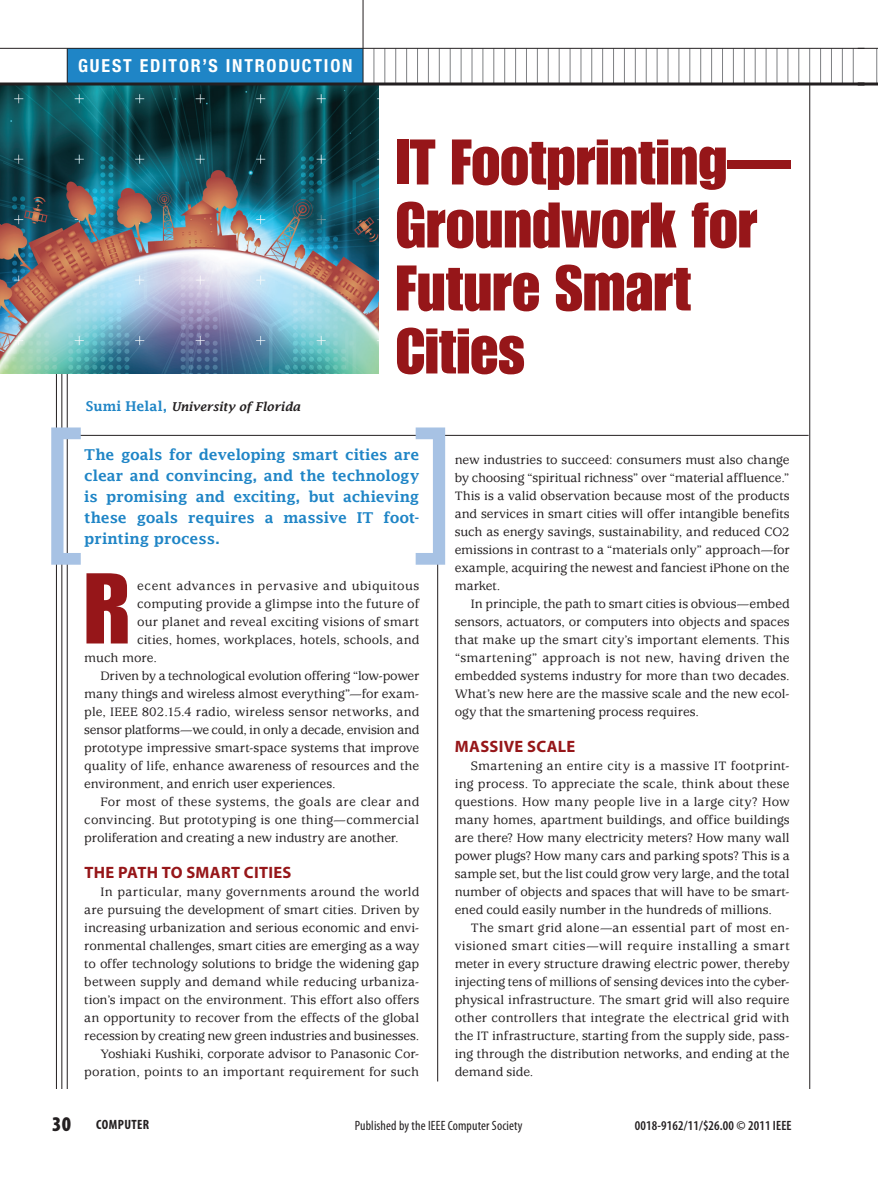
<style>
.page{position:relative;width:878px;height:1188px;background:#fff}
.page>*{position:absolute;margin:0;border:0;box-sizing:border-box;transform-origin:0 0}
.INTRO{font:98.4px "Impact LT Std";color:#961619}
.ARTICLE_TITLE{font:63px/63px "Impact LT Std";letter-spacing:-.005em;color:#961619}
.t1{font:900 condensed 21px "Myriad Pro";color:#231f20}
.SECTION_TITLE{font:700 condensed 18px "Helvetica Neue LT Std";letter-spacing:.1em;color:#fff}
.Heading_1{font:700 16.5px "Myriad Pro";letter-spacing:.015em;color:#961619}
.ABSTRACT{font:600 15px/21px "Lucida Fax";letter-spacing:-.005em;color:#1f85c6;text-align:justify}
.PARAGRAPH{font:500 13.5px/18px "Usherwood Std";color:#231f20;text-align:justify}
.INTRO-2{font:500 13.5px "Usherwood Std";letter-spacing:.015em;color:#231f20}
.INTRO-3{font:500 13.5px "Usherwood Std";letter-spacing:.04em;color:#231f20}
.t2{font:condensed 13.5px "Myriad Pro";letter-spacing:.01em;color:#231f20}
.t3{font:600 condensed 13.5px "Myriad Pro";letter-spacing:.01em;color:#231f20}
.t4{font:700 condensed 13.5px "Myriad Pro";letter-spacing:.03em;color:#231f20}
.AUTHOR{font:italic 600 12px "Lucida Fax";color:#231f20}
.s1{font-style:normal;font-size:13.5px;color:#1f85c6}
</style>
<div class="page">
<div style="left:68px;top:48px;width:295px;height:35px;background:#1f85c6"></div>
<hr style="left:373px;top:48px;width:1px;height:37px;background:#808285">
<hr style="left:384px;top:48px;width:1px;height:37px;background:#808285">
<hr style="left:395px;top:48px;width:1px;height:37px;background:#808285">
<hr style="left:406px;top:48px;width:1px;height:37px;background:#808285">
<hr style="left:417px;top:48px;width:1px;height:37px;background:#808285">
<hr style="left:428px;top:48px;width:1px;height:37px;background:#808285">
<hr style="left:439px;top:48px;width:1px;height:37px;background:#808285">
<hr style="left:449px;top:48px;width:1px;height:37px;background:#808285">
<hr style="left:460px;top:48px;width:1px;height:37px;background:#808285">
<hr style="left:471px;top:48px;width:1px;height:37px;background:#808285">
<hr style="left:482px;top:48px;width:1px;height:37px;background:#808285">
<hr style="left:493px;top:48px;width:1px;height:37px;background:#808285">
<hr style="left:504px;top:48px;width:1px;height:37px;background:#808285">
<hr style="left:515px;top:48px;width:1px;height:37px;background:#808285">
<hr style="left:526px;top:48px;width:1px;height:37px;background:#808285">
<hr style="left:537px;top:48px;width:1px;height:37px;background:#808285">
<hr style="left:547px;top:48px;width:1px;height:37px;background:#808285">
<hr style="left:558px;top:48px;width:1px;height:37px;background:#808285">
<hr style="left:569px;top:48px;width:1px;height:37px;background:#808285">
<hr style="left:580px;top:48px;width:1px;height:37px;background:#808285">
<hr style="left:591px;top:48px;width:1px;height:37px;background:#808285">
<hr style="left:613px;top:48px;width:1px;height:37px;background:#808285">
<hr style="left:645px;top:48px;width:1px;height:37px;background:#808285">
<hr style="left:678px;top:48px;width:1px;height:37px;background:#808285">
<hr style="left:700px;top:48px;width:1px;height:37px;background:#808285">
<hr style="left:732px;top:48px;width:2px;height:37px;background:#808285">
<hr style="left:754px;top:48px;width:1px;height:37px;background:#808285">
<hr style="left:602px;top:48px;width:1px;height:37px;background:#808285">
<hr style="left:634px;top:48px;width:1px;height:37px;background:#808285">
<hr style="left:656px;top:48px;width:1px;height:37px;background:#808285">
<hr style="left:689px;top:48px;width:1px;height:37px;background:#808285">
<hr style="left:722px;top:48px;width:1px;height:37px;background:#808285">
<hr style="left:765px;top:48px;width:1px;height:37px;background:#808285">
<hr style="left:798px;top:48px;width:1px;height:37px;background:#808285">
<hr style="left:624px;top:48px;width:1px;height:37px;background:#808285">
<hr style="left:667px;top:48px;width:1px;height:37px;background:#808285">
<hr style="left:711px;top:48px;width:1px;height:37px;background:#808285">
<hr style="left:743px;top:48px;width:1px;height:37px;background:#808285">
<hr style="left:787px;top:48px;width:1px;height:37px;background:#808285">
<hr style="left:809px;top:48px;width:1px;height:37px;background:#808285">
<hr style="left:830px;top:48px;width:2px;height:37px;background:#808285">
<hr style="left:776px;top:48px;width:1px;height:37px;background:#808285">
<hr style="left:820px;top:48px;width:1px;height:37px;background:#808285">
<hr style="left:841px;top:48px;width:1px;height:37px;background:#808285">
<hr style="left:852px;top:48px;width:1px;height:37px;background:#808285">
<hr style="left:0;top:48px;width:864px;height:1px;background:#231f20">
<hr style="left:362px;top:0;width:1px;height:92px;background:#231f20">
<hr style="left:809px;top:84px;width:1px;height:1005px;background:#231f20">
<hr style="left:61px;top:84px;width:1px;height:1005px;background:#231f20">
<hr style="left:67px;top:48px;width:1px;height:1041px;background:#231f20">
<hr style="left:56px;top:84px;width:1px;height:1005px;background:#231f20">
<img style="left:0;top:86px;width:378px;height:288px">
<hr style="left:68px;top:435px;width:740px;height:1px;background:#231f20">
<hr style="left:437px;top:523px;width:1px;height:559px;background:#231f20">
<svg style="left:415px;top:428px;width:30px;height:137px"></svg>
<svg style="left:51px;top:427px;width:30px;height:138px"></svg>
<hr style="left:0;top:83px;width:864px;height:3px;background:#231f20">
<hr style="left:876px;top:48px;width:1px;height:37px;background:#808285">
<svg style="left:857px;top:48px;width:21px;height:1px"></svg>
<hr style="left:857px;top:83px;width:21px;height:3px;background:#231f20">
<p class="SECTION_TITLE" style="left:78px;top:55px;width:276px">GUEST EDITOR’S INTRODUCTION</p>
<p class="AUTHOR" style="left:86px;top:399px;width:216px"><span class="s1">Sumi Helal,</span> University of Florida</p>
<p class="ARTICLE_TITLE" style="left:395px;top:130px;width:397px">IT Footprinting—<br>Groundwork for<br>Future Smart<br>Cities</p>
<p class="ABSTRACT" style="left:84px;top:444px;width:336px">The goals for developing smart cities are clear and convincing, and the technology is promising and exciting, but achieving these goals requires a massive IT foot&shy;printing process.</p>
<p class="INTRO" style="left:84px;top:551px;width:47px">R</p>
<p class="INTRO-3" style="left:137px;top:578px;width:283px">ecent advances in pervasive and ubiquitous</p>
<p class="INTRO-2" style="left:137px;top:596px;width:283px">computing provide a glimpse into the future of</p>
<p class="INTRO-2" style="left:137px;top:614px;width:283px">our planet and reveal exciting visions of smart</p>
<p class="INTRO-2" style="left:137px;top:632px;width:283px">cities, homes, workplaces, hotels, schools, and</p>
<p class="INTRO-2" style="left:84px;top:650px;width:74px">much more.</p>
<p class="PARAGRAPH" style="left:84px;top:667px;width:336px;text-indent:16px">Driven by a technological evolution offering “low-power many things and wireless almost everything”—for exam&shy;ple, IEEE 802.15.4 radio, wireless sensor networks, and sensor platforms—we could, in only a decade, envision and prototype impressive smart-space systems that improve quality of life, enhance awareness of resources and the environment, and enrich user experiences.</p>
<p class="PARAGRAPH" style="left:84px;top:793px;width:336px;text-indent:16px">For most of these systems, the goals are clear and convincing. But prototyping is one thing—commercial proliferation and creating a new industry are another.</p>
<p class="Heading_1" style="left:84px;top:861px;width:208px">THE PATH TO SMART CITIES</p>
<p class="PARAGRAPH" style="left:84px;top:883px;width:336px;text-indent:16px">In particular, many governments around the world are pursuing the development of smart cities. Driven by increasing urbanization and serious economic and envi&shy;ronmental challenges, smart cities are emerging as a way to offer technology solutions to bridge the widening gap between supply and demand while reducing urbaniza&shy;tion’s impact on the environment. This effort also offers an opportunity to recover from the effects of the global recession by creating new green industries and businesses.</p>
<p class="PARAGRAPH" style="left:84px;top:1045px;width:336px;text-align:right">Yoshiaki Kushiki, corporate advisor to Panasonic Cor&shy;poration, points to an important requirement for such</p>
<p class="PARAGRAPH" style="left:454px;top:451px;width:336px">new industries to succeed: consumers must also change by choosing “spiritual richness” over “material affluence.” This is a valid observation because most of the products and services in smart cities will offer intangible benefits such as energy savings, sustainability, and reduced CO2 emissions in contrast to a “materials only” approach—for example, acquiring the newest and fanciest iPhone on the market.</p>
<p class="PARAGRAPH" style="left:454px;top:595px;width:336px;text-indent:16px">In principle, the path to smart cities is obvious—embed sensors, actuators, or computers into objects and spaces that make up the smart city’s important elements. This “smartening” approach is not new, having driven the embedded systems industry for more than two decades.<br>What’s new here are the massive scale and the new ecol&shy;ogy that the smartening process requires.</p>
<p class="Heading_1" style="left:455px;top:735px;width:122px">MASSIVE SCALE</p>
<p class="PARAGRAPH" style="left:454px;top:757px;width:336px;text-indent:16px">Smartening an entire city is a massive IT footprint&shy;ing process. To appreciate the scale, think about these questions. How many people live in a large city? How many homes, apartment buildings, and office buildings are there? How many electricity meters? How many wall power plugs? How many cars and parking spots? This is a sample set, but the list could grow very large, and the total number of objects and spaces that will have to be smart&shy;ened could easily number in the hundreds of millions.</p>
<p class="PARAGRAPH" style="left:454px;top:919px;width:336px;text-indent:16px">The smart grid alone—an essential part of most en&shy;visioned smart cities—will require installing a smart meter in every structure drawing electric power, thereby injecting tens of millions of sensing devices into the cyber&shy;physical infrastructure. The smart grid will also require other controllers that integrate the electrical grid with the IT infrastructure, starting from the supply side, pass&shy;ing through the distribution networks, and ending at the demand side.</p>
<p class="t1" style="left:52px;top:1110px;width:20px">30</p>
<p class="t4" style="left:96px;top:1116px;width:54px">COMPUTER</p>
<p class="t2" style="left:355px;top:1117px;width:169px">Published by the IEEE Computer Society</p>
<p class="t3" style="left:635px;top:1117px;width:158px">0018-9162/11/$26.00 © 2011 IEEE</p>
</div>
